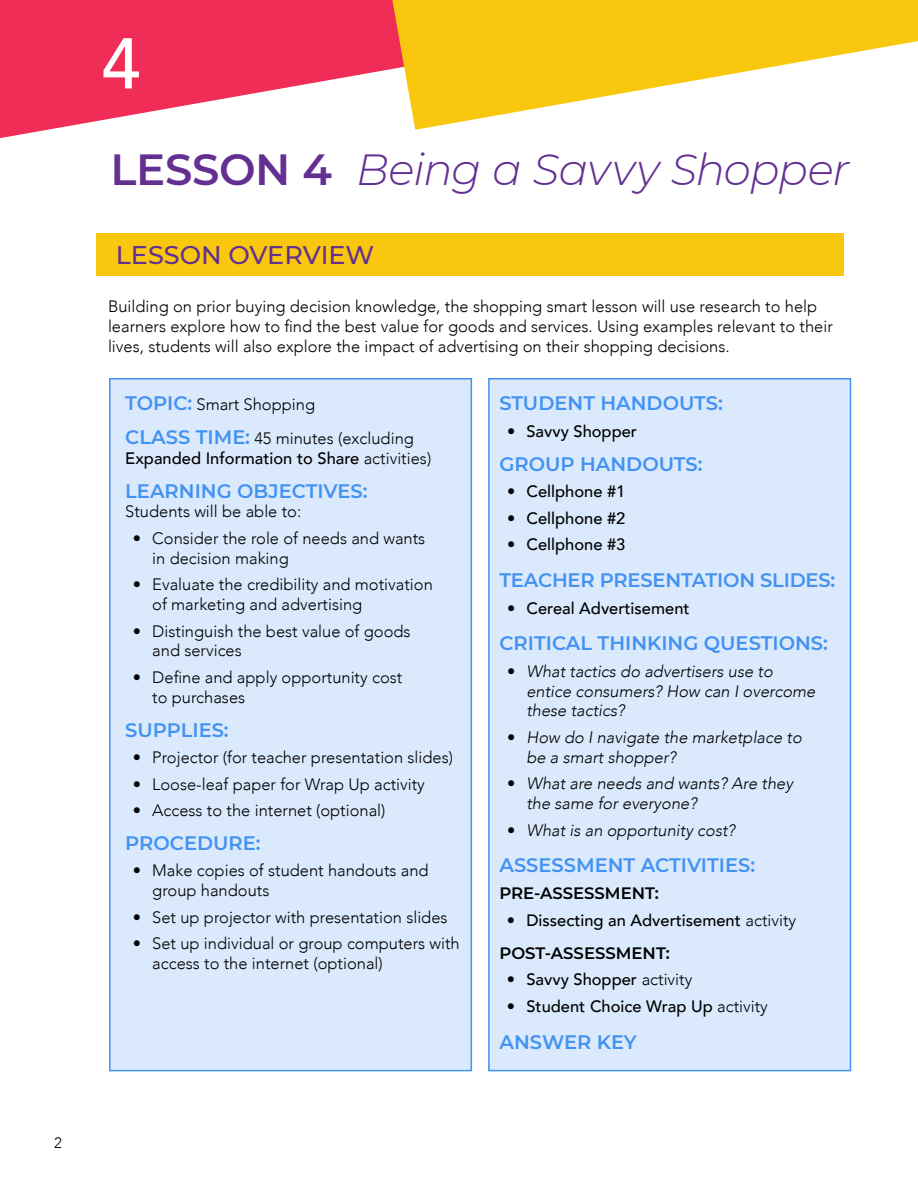
<style>
.page{position:relative;width:918px;height:1188px;background:#fff}
.page>*{position:absolute;margin:0;border:0;box-sizing:border-box;transform-origin:0 0}
.t1{font:500 70.95px "Avenir";color:#fff}
.t2{font:italic 300 43.5px "Montserrat";letter-spacing:-.02em;color:#633092}
.t3{font:500 25.5px "Montserrat";color:#633092}
.t4{font:600 19.5px "Montserrat";color:#4392f1}
.t5{font:300 16.5px/19.8px "Avenir";color:#000}
.t6{font:italic 300 16.5px/19.8px "Avenir";color:#000}
.t7{font:500 16.5px "Avenir";color:#000}
.t8{font:600 16.5px "Montserrat";color:#000}
.t9{font:300 15px "Avenir";color:#000}
.s1{font-weight:600;font-style:normal}
.s2{font-family:"Montserrat";font-weight:600;font-size:19.5px;color:#4392f1}
.s3{font-weight:300}
.s4{font-style:normal}
</style>
<div class="page">
<svg style="left:0;top:0;width:385px;height:138px;fill:#ef2d56"></svg>
<svg style="left:385px;top:0;width:533px;height:130px;fill:#f9c80e"></svg>
<div style="left:109px;top:378px;width:363px;height:693px;background:#dae9fc;border:2px solid #4392f1"></div>
<div style="left:488px;top:378px;width:363px;height:693px;background:#dae9fc;border:2px solid #4392f1"></div>
<div style="left:97px;top:233px;width:747px;height:43px;background:#f9c80e"></div>
<p class="t9" style="left:54px;top:1133px;width:9px">2</p>
<h1 class="t1" style="left:101px;top:2px;width:41px">4</h1>
<h2 class="t2" style="left:111px;top:140px;width:741px"><span class="s1">LESSON 4</span> Being a Savvy Shopper</h2>
<h3 class="t3" style="left:116px;top:238px;width:260px">LESSON OVERVIEW</h3>
<p class="t5" style="left:108px;top:297px;width:726px">Building on prior buying decision knowledge, the shopping smart lesson will use research to help learners explore how to find the best value for goods and services. Using examples relevant to their lives, students will also explore the impact of advertising on their shopping decisions.</p>
<p class="t5" style="left:125px;top:388px;width:290px;line-height:33.8px"><span class="s2">TOPIC:</span> Smart Shopping<br><span class="s2">CLASS TIME:</span> 45 minutes (excluding</p>
<p class="t7" style="left:125px;top:444px;width:308px">Expanded Information to Share <span class="s3">activities)</span></p>
<p class="t4" style="left:125px;top:477px;width:244px">LEARNING OBJECTIVES:</p>
<p class="t5" style="left:125px;top:502px;width:178px">Students will be able to:</p>
<p class="t5" style="left:152px;top:528px;width:275px;text-indent:-19px">• Consider the role of needs and wants in decision making</p>
<p class="t5" style="left:152px;top:575px;width:282px;text-indent:-19px">• Evaluate the credibility and motivation of marketing and advertising</p>
<p class="t5" style="left:152px;top:621px;width:260px;text-indent:-19px">• Distinguish the best value of goods and services</p>
<p class="t5" style="left:152px;top:667px;width:252px;text-indent:-19px">• Define and apply opportunity cost to purchases</p>
<p class="t4" style="left:125px;top:716px;width:105px">SUPPLIES:</p>
<p class="t5" style="left:133px;top:747px;width:322px">• Projector (for teacher presentation slides)</p>
<p class="t5" style="left:133px;top:774px;width:294px">• Loose-leaf paper for Wrap Up activity</p>
<p class="t5" style="left:133px;top:801px;width:254px">• Access to the internet (optional)</p>
<p class="t4" style="left:125px;top:829px;width:137px">PROCEDURE:</p>
<p class="t5" style="left:152px;top:861px;width:278px;text-indent:-19px">• Make copies of student handouts and group handouts</p>
<p class="t5" style="left:133px;top:907px;width:316px">• Set up projector with presentation slides</p>
<p class="t5" style="left:152px;top:934px;width:309px;text-indent:-19px">• Set up individual or group computers with access to the internet (optional)</p>
<p class="t4" style="left:499px;top:390px;width:225px">STUDENT HANDOUTS:</p>
<p class="t7" style="left:507px;top:417px;width:132px">• Savvy Shopper</p>
<p class="t4" style="left:499px;top:450px;width:205px">GROUP HANDOUTS:</p>
<p class="t7" style="left:507px;top:477px;width:120px">• Cellphone #1</p>
<p class="t7" style="left:507px;top:504px;width:120px">• Cellphone #2</p>
<p class="t7" style="left:507px;top:530px;width:120px">• Cellphone #3</p>
<p class="t4" style="left:499px;top:566px;width:337px">TEACHER PRESENTATION SLIDES:</p>
<p class="t7" style="left:507px;top:593px;width:184px">• Cereal Advertisement</p>
<p class="t4" style="left:499px;top:630px;width:330px">CRITICAL THINKING QUESTIONS:</p>
<p class="t6" style="left:526px;top:661px;width:290px;text-indent:-19px"><span class="s4">•</span> What tactics do advertisers use to entice consumers? How can I overcome these tactics?</p>
<p class="t6" style="left:526px;top:727px;width:277px;text-indent:-19px"><span class="s4">•</span> How do I navigate the marketplace to be a smart shopper?</p>
<p class="t6" style="left:526px;top:774px;width:268px;text-indent:-19px"><span class="s4">•</span> What are needs and wants? Are they the same for everyone?</p>
<p class="t6" style="left:507px;top:820px;width:230px"><span class="s4">•</span> What is an opportunity cost?</p>
<p class="t4" style="left:499px;top:852px;width:257px">ASSESSMENT ACTIVITIES:</p>
<p class="t8" style="left:499px;top:881px;width:161px">PRE-ASSESSMENT:</p>
<p class="t7" style="left:507px;top:905px;width:291px">• Dissecting an Advertisement <span class="s3">activity</span></p>
<p class="t8" style="left:499px;top:941px;width:172px">POST-ASSESSMENT:</p>
<p class="t7" style="left:507px;top:965px;width:187px">• Savvy Shopper <span class="s3">activity</span></p>
<p class="t7" style="left:507px;top:992px;width:262px">• Student Choice Wrap Up <span class="s3">activity</span></p>
<p class="t4" style="left:499px;top:1028px;width:139px">ANSWER KEY</p>
</div>
